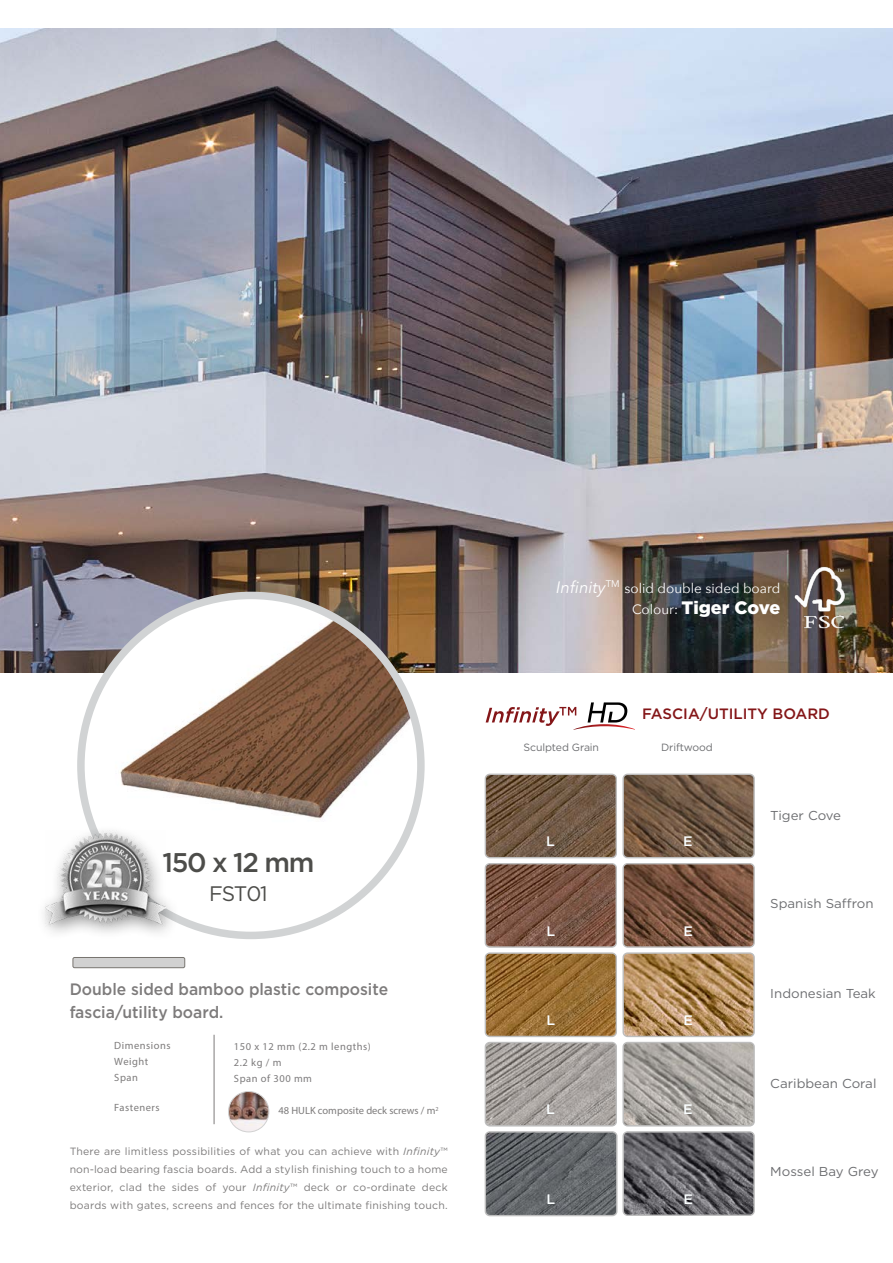
<style>
.page{position:relative;width:893px;height:1263px;background:#fff}
.page>*{position:absolute;margin:0;border:0;box-sizing:border-box;transform-origin:0 0}
.t1{font:500 27px "Gotham";letter-spacing:-.05em;color:#4d4d4a}
.t2{font:21px "Gotham";letter-spacing:-.05em;color:#4d4d4a}
.t3{font:900 18px "Gotham";letter-spacing:-.005em;color:#fff}
.t4{font:500 16.5px/22.5px "Gotham";color:#7d7b7b;scale:.95 1}
.t5{font:500 15px "Gotham";color:#841618}
.t6{font:500 13.8px "Gotham";color:#fafeff}
.t7{font:13.5px "Avenir Next";color:#fff}
.t8{font:12.9px "Gotham";color:#6d6e71}
.t9{font:10.5px/18px "Gotham";letter-spacing:.02em;color:#7d7b7b;text-align:justify}
.t10{font:10.5px/16.6px "Myriad Pro";letter-spacing:.05em;color:#7d7b7c}
.t11{font:10.5px/16.2px "Myriad Pro";letter-spacing:.045em;color:#7d7b7b}
.t12{font:10.5px "Myriad Pro";color:#7d7b7b}
.t13{font:10.5px "Gotham";letter-spacing:-.01em;color:#6d6e71}
.s1{font-style:italic}
.s2{font-style:italic;font-size:16.5px}
.s3{font-family:"Avenir Next";font-weight:400;font-size:13.5px}
</style>
<div class="page">
<img style="left:485px;top:1133px;width:132px;height:82px">
<div style="left:485px;top:1131px;width:132px;height:85px;border:1px solid #bdbdbd;border-radius:4px"></div>
<img style="left:228px;top:1091px;width:41px;height:41px;border-radius:20px">
<div style="left:228px;top:1091px;width:41px;height:41px;border:1px solid #d1d1d1;border-radius:50%"></div>
<img style="left:0;top:28px;width:893px;height:644px">
<img style="left:81px;top:595px;width:340px;height:317px">
<div style="left:77px;top:592px;width:348px;height:347px;border:8px solid #d1d3d4;border-radius:50%"></div>
<hr style="left:214px;top:1035px;width:1px;height:89px;background:#7d7b7b">
<svg style="left:72px;top:957px;width:113px;height:11px"></svg>
<div style="left:35px;top:824px;width:145px;height:118px;background:#000;opacity:.45"></div>
<img style="left:45px;top:831px;width:120px;height:95px">
<svg style="left:486px;top:702px;width:149px;height:28px"></svg>
<img style="left:624px;top:1133px;width:129px;height:81px">
<div style="left:622px;top:1131px;width:133px;height:85px;border:1px solid #bdbdbd;border-radius:4px"></div>
<img style="left:487px;top:954px;width:128px;height:81px">
<div style="left:485px;top:952px;width:132px;height:85px;border:1px solid #bdbdbd;border-radius:4px"></div>
<img style="left:624px;top:954px;width:129px;height:81px">
<div style="left:622px;top:952px;width:133px;height:85px;border:1px solid #bdbdbd;border-radius:4px"></div>
<img style="left:487px;top:865px;width:128px;height:81px">
<div style="left:485px;top:863px;width:132px;height:85px;border:1px solid #bdbdbd;border-radius:4px"></div>
<img style="left:624px;top:865px;width:129px;height:81px">
<div style="left:622px;top:863px;width:133px;height:85px;border:1px solid #bdbdbd;border-radius:4px"></div>
<img style="left:485px;top:774px;width:130px;height:84px">
<div style="left:485px;top:774px;width:132px;height:84px;border:1px solid #bdbdbd;border-radius:4px"></div>
<img style="left:624px;top:776px;width:129px;height:80px">
<div style="left:622px;top:774px;width:133px;height:84px;border:1px solid #bdbdbd;border-radius:4px"></div>
<img style="left:485px;top:1044px;width:130px;height:82px">
<div style="left:485px;top:1042px;width:132px;height:84px;border:1px solid #bdbdbd;border-radius:4px"></div>
<img style="left:624px;top:1044px;width:129px;height:80px">
<div style="left:622px;top:1042px;width:133px;height:84px;border:1px solid #bdbdbd;border-radius:4px"></div>
<img style="left:780px;top:560px;width:86px;height:71px">
<h1 class="t1" style="left:162px;top:847px;width:154px">150 x 12 mm</h1>
<h2 class="t2" style="left:209px;top:882px;width:60px">FST01</h2>
<h3 class="t4" style="left:70px;top:977px;width:337px">Double sided bamboo plastic composite fascia/utility board.</h3>
<p class="t11" style="left:114px;top:1037px;width:58px">Dimensions<br>Weight<br>Span</p>
<p class="t10" style="left:234px;top:1038px;width:138px">150 x 12 mm (2.2 m lengths)<br>2.2 kg / m</p>
<p class="t10" style="left:234px;top:1070px;width:80px">Span of 300 mm</p>
<p class="t11" style="left:114px;top:1099px;width:47px">Fasteners</p>
<p class="t12" style="left:278px;top:1104px;width:162px">48 HULK composite deck screws / m<sup>2</sup></p>
<p class="t9" style="left:70px;top:1142px;width:380px">There are limitless possibilities of what you can achieve with <span class="s1">Infinity</span>™ non-load bearing fascia boards. Add a stylish finishing touch to a home exterior, clad the sides of your <span class="s1">Infinity</span>™ deck or co-ordinate deck boards with gates, screens and fences for the ultimate finishing touch.</p>
<p class="t7" style="left:556px;top:577px;width:226px"><span class="s2">Infinity</span><sup>TM</sup> solid double sided board</p>
<h3 class="t3" style="left:632px;top:597px;width:150px"><span class="s3">Colour:</span> Tiger Cove</h3>
<h3 class="t5" style="left:642px;top:705px;width:189px">FASCIA/UTILITY BOARD</h3>
<p class="t13" style="left:524px;top:741px;width:77px">Sculpted Grain</p>
<p class="t13" style="left:661px;top:741px;width:53px">Driftwood</p>
<h3 class="t6" style="left:546px;top:833px;width:10px">L</h3>
<h3 class="t6" style="left:683px;top:833px;width:11px">E</h3>
<h3 class="t6" style="left:546px;top:923px;width:10px">L</h3>
<h3 class="t6" style="left:683px;top:923px;width:11px">E</h3>
<h3 class="t6" style="left:546px;top:1013px;width:10px">L</h3>
<h3 class="t6" style="left:683px;top:1013px;width:11px">E</h3>
<h3 class="t6" style="left:546px;top:1102px;width:10px">L</h3>
<h3 class="t6" style="left:683px;top:1102px;width:11px">E</h3>
<h3 class="t6" style="left:546px;top:1191px;width:10px">L</h3>
<h3 class="t6" style="left:683px;top:1191px;width:11px">E</h3>
<p class="t8" style="left:770px;top:809px;width:72px">Tiger Cove</p>
<p class="t8" style="left:770px;top:896px;width:105px">Spanish Saffron</p>
<p class="t8" style="left:770px;top:986px;width:107px">Indonesian Teak</p>
<p class="t8" style="left:770px;top:1076px;width:108px">Caribbean Coral</p>
<p class="t8" style="left:770px;top:1165px;width:110px">Mossel Bay Grey</p>
</div>
